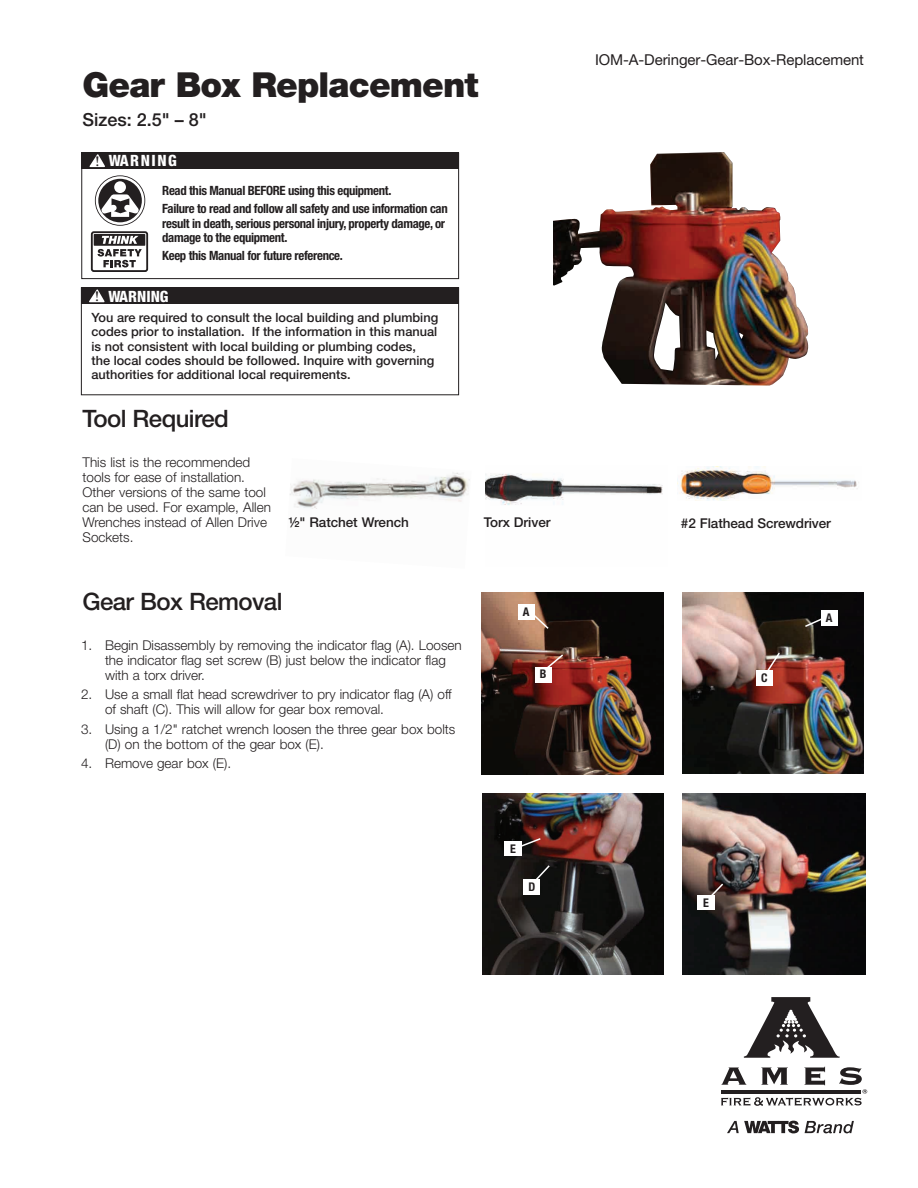
<style>
.page{position:relative;width:918px;height:1188px;background:#fff}
.page>*{position:absolute;margin:0;border:0;box-sizing:border-box;transform-origin:0 0}
.t1{font:900 34.5px "Helvetica Neue LT Std";letter-spacing:-.025em;color:#231f20}
.t2{font:500 24px "Helvetica Neue LT Std";letter-spacing:-.025em;color:#231f20}
.t3{font:500 18px "Helvetica Neue LT Std";color:#231f20}
.t4{font:800 condensed 15.6px "Helvetica Neue LT Std";letter-spacing:.1em;color:#fff}
.t5{font:800 condensed 15.6px "Helvetica Neue LT Std";color:#fff}
.t6{font:15px "Helvetica Neue LT Std";letter-spacing:-.005em;color:#231f20}
.t7{font:300 13.5px/15px "Helvetica Neue LT Std";color:#231f20}
.t8{font:500 13.5px "Helvetica Neue LT Std";letter-spacing:-.005em;color:#231f20}
.t9{font:500 12.75px/14.2px "Helvetica Neue LT Std";color:#231f20}
.t10{font:700 condensed 12.75px/18.6px "Helvetica Neue LT Std";letter-spacing:-.025em;color:#231f20}
.t11{font:700 condensed 12px "Helvetica Neue LT Std";color:#231f20}
.s1{font-family:"Minion Pro Semibold Subh";font-weight:400;font-stretch:normal;font-size:14.55px;color:#231f20}
</style>
<div class="page">
<div style="left:81px;top:152px;width:378px;height:17px;background:#231f20"></div>
<svg style="left:89px;top:155px;width:16px;height:12px"></svg>
<div style="left:91px;top:231px;width:57px;height:41px;border:2px solid #231f20;border-radius:2px"></div>
<div style="left:94px;top:235px;width:51px;height:10px;background:#231f20"></div>
<div style="left:94px;top:234px;width:51px;height:12px;border:1px solid #231f20"></div>
<svg style="left:98px;top:236px;width:44px;height:31px"></svg>
<svg style="left:95px;top:175px;width:50px;height:51px"></svg>
<div style="left:96px;top:176px;width:48px;height:49px;border:3px solid #fff;border-radius:50%"></div>
<div style="left:114px;top:181px;width:12px;height:12px;background:#fff;border-radius:50%"></div>
<svg style="left:101px;top:194px;width:38px;height:23px"></svg>
<div style="left:81px;top:153px;width:378px;height:126px;border:1px solid #231f20"></div>
<div style="left:81px;top:287px;width:378px;height:17px;background:#231f20"></div>
<svg style="left:89px;top:289px;width:16px;height:13px"></svg>
<div style="left:81px;top:287px;width:378px;height:108px;border:1px solid #231f20"></div>
<svg style="left:727px;top:1121px;width:72px;height:12px"></svg>
<svg style="left:805px;top:1121px;width:49px;height:12px"></svg>
<svg style="left:744px;top:997px;width:96px;height:61px"></svg>
<svg style="left:721px;top:1067px;width:146px;height:39px"></svg>
<img style="left:553px;top:152px;width:255px;height:234px">
<img style="left:486px;top:473px;width:177px;height:32px">
<img style="left:290px;top:472px;width:180px;height:37px">
<img style="left:677px;top:467px;width:182px;height:33px">
<img style="left:683px;top:593px;width:181px;height:181px">
<img style="left:483px;top:794px;width:180px;height:180px">
<img style="left:683px;top:794px;width:182px;height:181px">
<img style="left:481px;top:592px;width:182px;height:182px">
<div style="left:504px;top:841px;width:18px;height:14px;background:#fff"></div>
<svg style="left:527px;top:608px;width:23px;height:22px"></svg>
<div style="left:518px;top:604px;width:17px;height:15px;background:#fff"></div>
<svg style="left:764px;top:651px;width:17px;height:24px"></svg>
<div style="left:756px;top:670px;width:17px;height:16px;background:#fff"></div>
<svg style="left:540px;top:653px;width:25px;height:21px"></svg>
<svg style="left:529px;top:864px;width:22px;height:23px"></svg>
<div style="left:535px;top:667px;width:17px;height:15px;background:#fff"></div>
<svg style="left:803px;top:614px;width:29px;height:14px"></svg>
<div style="left:821px;top:610px;width:17px;height:15px;background:#fff"></div>
<svg style="left:702px;top:882px;width:23px;height:23px"></svg>
<svg style="left:514px;top:837px;width:28px;height:13px"></svg>
<div style="left:524px;top:879px;width:16px;height:16px;background:#fff"></div>
<div style="left:698px;top:896px;width:17px;height:14px;background:#fff"></div>
<h1 class="t1" style="left:82px;top:64px;width:398px">Gear Box Replacement</h1>
<h3 class="t3" style="left:82px;top:109px;width:126px">Sizes: 2.5" – 8"</h3>
<p class="t4" style="left:96px;top:151px;width:83px"><span class="s1">!</span> WARNING</p>
<p class="t10" style="left:162px;top:181px;width:287px">Read this Manual BEFORE using this equipment.<br>Failure to read and follow all safety and use information can</p>
<p class="t10" style="left:162px;top:216px;width:284px;line-height:14.2px">result in death, serious personal injury, property damage, or damage to the equipment.</p>
<p class="t10" style="left:162px;top:246px;width:182px">Keep this Manual for future reference.</p>
<p class="t5" style="left:95px;top:286px;width:75px"><span class="s1">!</span> WARNING</p>
<p class="t9" style="left:92px;top:310px;width:348px">You are required to consult the local building and plumbing codes prior to installation. If the information in this manual is not consistent with local building or plumbing codes,<br>the local codes should be followed. Inquire with governing authorities for additional local requirements.</p>
<h2 class="t2" style="left:82px;top:404px;width:148px">Tool Required</h2>
<p class="t6" style="left:595px;top:50px;width:270px">IOM-A-Deringer-Gear-Box-Replacement</p>
<p class="t7" style="left:82px;top:455px;width:190px">This list is the recommended tools for ease of installation.<br>Other versions of the same tool can be used. For example, Allen<br>Wrenches instead of Allen Drive<br>Sockets.</p>
<p class="t8" style="left:288px;top:515px;width:122px">1/2" Ratchet Wrench</p>
<p class="t8" style="left:484px;top:514px;width:68px">Torx Driver</p>
<p class="t8" style="left:681px;top:515px;width:152px">#2 Flathead Screwdriver</p>
<h2 class="t2" style="left:82px;top:587px;width:201px">Gear Box Removal</h2>
<p class="t7" style="left:105px;top:637px;width:358px;text-indent:-24px">1. Begin Disassembly by removing the indicator flag (A). Loosen the indicator flag set screw (B) just below the indicator flag with a torx driver.</p>
<p class="t7" style="left:105px;top:687px;width:348px;text-indent:-24px">2. Use a small flat head screwdriver to pry indicator flag (A) off of shaft (C). This will allow for gear box removal.</p>
<p class="t7" style="left:105px;top:721px;width:352px;text-indent:-24px">3. Using a 1/2" ratchet wrench loosen the three gear box bolts (D) on the bottom of the gear box (E).</p>
<p class="t7" style="left:81px;top:756px;width:152px">4. Remove gear box (E).</p>
<p class="t11" style="left:523px;top:604px;width:8px">A</p>
<p class="t11" style="left:540px;top:667px;width:8px">B</p>
<p class="t11" style="left:510px;top:841px;width:7px">E</p>
<p class="t11" style="left:528px;top:879px;width:8px">D</p>
<p class="t11" style="left:761px;top:670px;width:8px">C</p>
<p class="t11" style="left:826px;top:610px;width:8px">A</p>
<p class="t11" style="left:703px;top:896px;width:7px">E</p>
</div>
